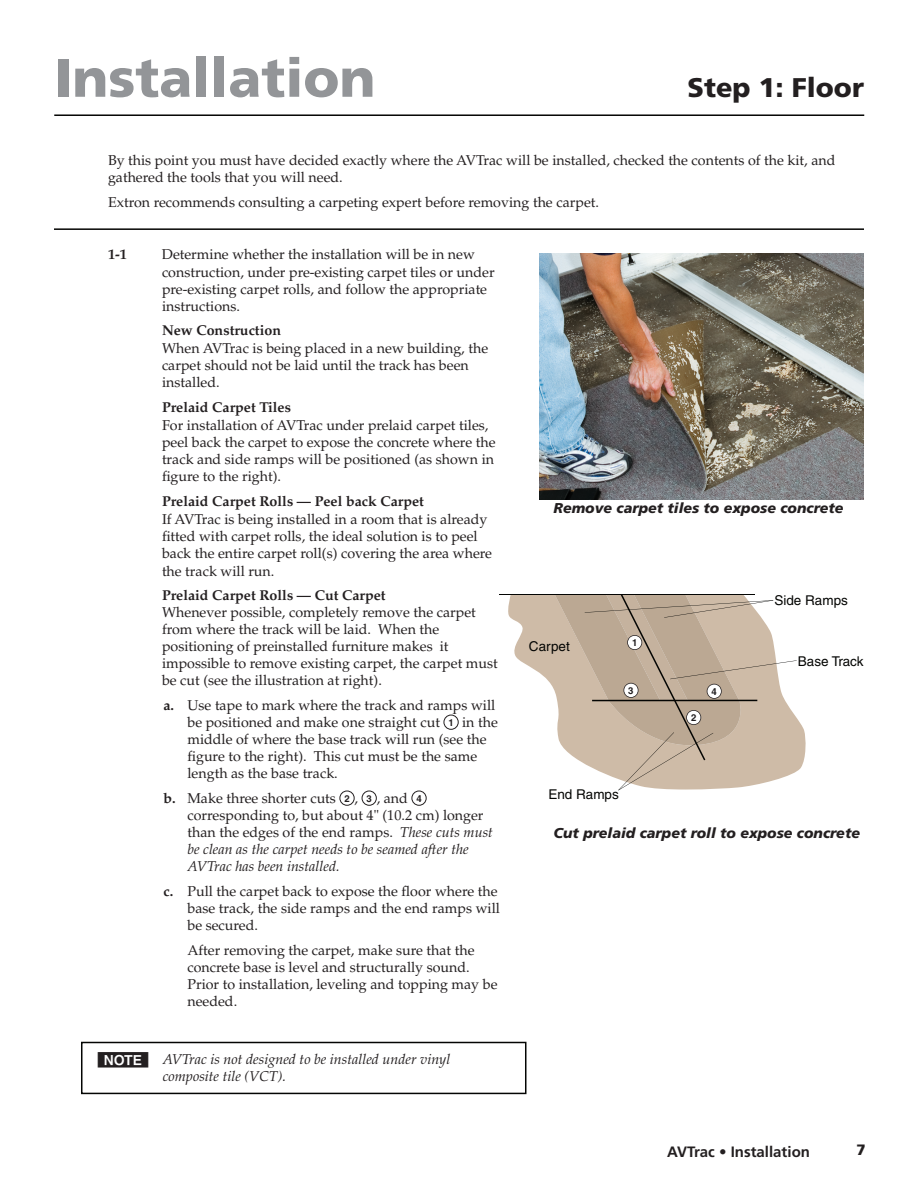
<style>
.page{position:relative;width:918px;height:1188px;background:#fff}
.page>*{position:absolute;margin:0;border:0;box-sizing:border-box;transform-origin:0 0}
.Stage_heading_level2{font:900 54px "Frutiger";color:#939598}
.Stage_Heading_Level{font:900 27px "Frutiger";color:#231f20}
.Footer_Right_-_large{font:700 15px "Frutiger";color:#231f20}
.Page_number_right{font:900 15px "Frutiger";color:#231f20}
.Body_text_indent_-_I{font:14.25px/17.1px "Palatino";color:#231f20}
.Body_text_-_Install{font:14.25px/17.1px "Palatino";color:#231f20}
.Body_text_indent_-_I-2{font:italic 14.25px/17.1px "Palatino";color:#231f20}
.Body_text_indent_-_I-3{font:700 14.25px "Palatino";color:#231f20}
.Figure_title_-_lg_ma{font:italic 900 14.25px "Frutiger";color:#231f20}
.Note__hanging_-_Inst{font:italic 14.25px/17.1px "Palatino";color:#231f20}
.t1{font:13.5px "Helvetica";color:#040503}
.t2{font:700 9.6px "Helvetica";color:#201d1e}
.t3{font:700 9.6px "Helvetica";color:#231f20}
.s1{font-weight:700}
.s2{font-style:normal}
.s3{font-family:"SIS Box";font-style:normal}
</style>
<div class="page">
<hr style="left:54px;top:114px;width:810px;height:2px;background:#040503">
<hr style="left:54px;top:228px;width:810px;height:2px;background:#040503">
<img style="left:540px;top:253px;width:324px;height:247px">
<svg style="left:508px;top:595px;width:298px;height:176px"></svg>
<hr style="left:499px;top:594px;width:256px;height:1px;background:#040503">
<svg style="left:555px;top:595px;width:242px;height:195px"></svg>
<div style="left:444px;top:715px;width:15px;height:15px;border:1px solid #231f20;border-radius:50%"></div>
<div style="left:340px;top:791px;width:15px;height:15px;border:1px solid #231f20;border-radius:50%"></div>
<div style="left:362px;top:791px;width:15px;height:15px;border:1px solid #231f20;border-radius:50%"></div>
<div style="left:412px;top:791px;width:15px;height:15px;border:1px solid #231f20;border-radius:50%"></div>
<div style="left:81px;top:1042px;width:445px;height:52px;border:2px solid #040503"></div>
<p class="Stage_heading_level2" style="left:54px;top:45px;width:323px">Installation</p>
<p class="Stage_Heading_Level" style="left:688px;top:71px;width:178px">Step 1: Floor</p>
<p class="Body_text_-_Install" style="left:108px;top:152px;width:729px">By this point you must have decided exactly where the AVTrac will be installed, checked the contents of the kit, and gathered the tools that you will need.</p>
<p class="Body_text_-_Install" style="left:108px;top:194px;width:493px">Extron recommends consulting a carpeting expert before removing the carpet.</p>
<p class="Body_text_indent_-_I-3" style="left:108px;top:246px;width:20px">1-1</p>
<p class="Body_text_indent_-_I" style="left:162px;top:246px;width:334px">Determine whether the installation will be in new construction, under pre-existing carpet tiles or under pre-existing carpet rolls, and follow the appropriate instructions.</p>
<p class="Body_text_indent_-_I-3" style="left:162px;top:322px;width:121px">New Construction</p>
<p class="Body_text_indent_-_I" style="left:162px;top:340px;width:328px">When AVTrac is being placed in a new building, the carpet should not be laid until the track has been installed.</p>
<p class="Body_text_indent_-_I-3" style="left:162px;top:398px;width:131px">Prelaid Carpet Tiles</p>
<p class="Body_text_indent_-_I" style="left:162px;top:417px;width:335px">For installation of AVTrac under prelaid carpet tiles, peel back the carpet to expose the concrete where the track and side ramps will be positioned (as shown in figure to the right).</p>
<p class="Body_text_indent_-_I-3" style="left:162px;top:493px;width:263px">Prelaid Carpet Rolls — Peel back Carpet</p>
<p class="Body_text_indent_-_I" style="left:162px;top:511px;width:332px">If AVTrac is being installed in a room that is already fitted with carpet rolls, the ideal solution is to peel back the entire carpet roll(s) covering the area where the track will run.</p>
<p class="Body_text_indent_-_I-3" style="left:162px;top:587px;width:225px">Prelaid Carpet Rolls — Cut Carpet</p>
<p class="Body_text_indent_-_I" style="left:162px;top:603px;width:337px">Whenever possible, completely remove the carpet from where the track will be laid. When the positioning of preinstalled furniture makes it impossible to remove existing carpet, the carpet must be cut (see the illustration at right).</p>
<p class="Body_text_indent_-_I" style="left:188px;top:696px;width:309px;text-indent:-24px"><span class="s1">a.</span> Use tape to mark where the track and ramps will be positioned and make one straight cut</p>
<p class="Body_text_indent_-_I" style="left:188px;top:714px;width:312px;text-indent:275px">in the middle of where the base track will run (see the figure to the right). This cut must be the same length as the base track.</p>
<p class="Body_text_indent_-_I" style="left:164px;top:790px;width:174px"><span class="s1">b.</span> Make three shorter cuts</p>
<p class="t3" style="left:344px;top:792px;width:7px">2</p>
<p class="Body_text_indent_-_I" style="left:355px;top:790px;width:5px">,</p>
<p class="t3" style="left:448px;top:717px;width:7px">1</p>
<p class="t3" style="left:367px;top:792px;width:7px">3</p>
<p class="Body_text_indent_-_I" style="left:377px;top:790px;width:33px">, and</p>
<p class="t3" style="left:416px;top:792px;width:7px">4</p>
<p class="Body_text_indent_-_I-2" style="left:188px;top:807px;width:307px"><span class="s2">corresponding to, but about 4" (10.2 cm) longer than the edges of the end ramps.</span> These cuts must be clean as the carpet needs to be seamed after the AVTrac has been installed.</p>
<p class="Body_text_indent_-_I" style="left:188px;top:883px;width:314px;text-indent:-24px"><span class="s1">c.</span> Pull the carpet back to expose the floor where the base track, the side ramps and the end ramps will be secured.</p>
<p class="Body_text_indent_-_I" style="left:187px;top:941px;width:311px">After removing the carpet, make sure that the concrete base is level and structurally sound.<br>Prior to installation, leveling and topping may be needed.</p>
<p class="Note__hanging_-_Inst" style="left:163px;top:1051px;width:289px;text-indent:-65px"><span class="s3">N</span> AVTrac is not designed to be installed under vinyl composite tile (VCT).</p>
<p class="Figure_title_-_lg_ma" style="left:554px;top:499px;width:291px">Remove carpet tiles to expose concrete</p>
<p class="t1" style="left:529px;top:639px;width:42px">Carpet</p>
<p class="t2" style="left:632px;top:637px;width:7px">1</p>
<p class="t2" style="left:628px;top:685px;width:7px">3</p>
<p class="t2" style="left:712px;top:686px;width:7px">4</p>
<p class="t2" style="left:691px;top:712px;width:7px">2</p>
<p class="t1" style="left:548px;top:786px;width:72px">End Ramps</p>
<p class="t1" style="left:774px;top:592px;width:75px">Side Ramps</p>
<p class="t1" style="left:798px;top:653px;width:67px">Base Track</p>
<p class="Figure_title_-_lg_ma" style="left:554px;top:825px;width:308px">Cut prelaid carpet roll to expose concrete</p>
<p class="Footer_Right_-_large" style="left:667px;top:1143px;width:144px">AVTrac • Installation</p>
<p class="Page_number_right" style="left:857px;top:1141px;width:11px">7</p>
</div>
